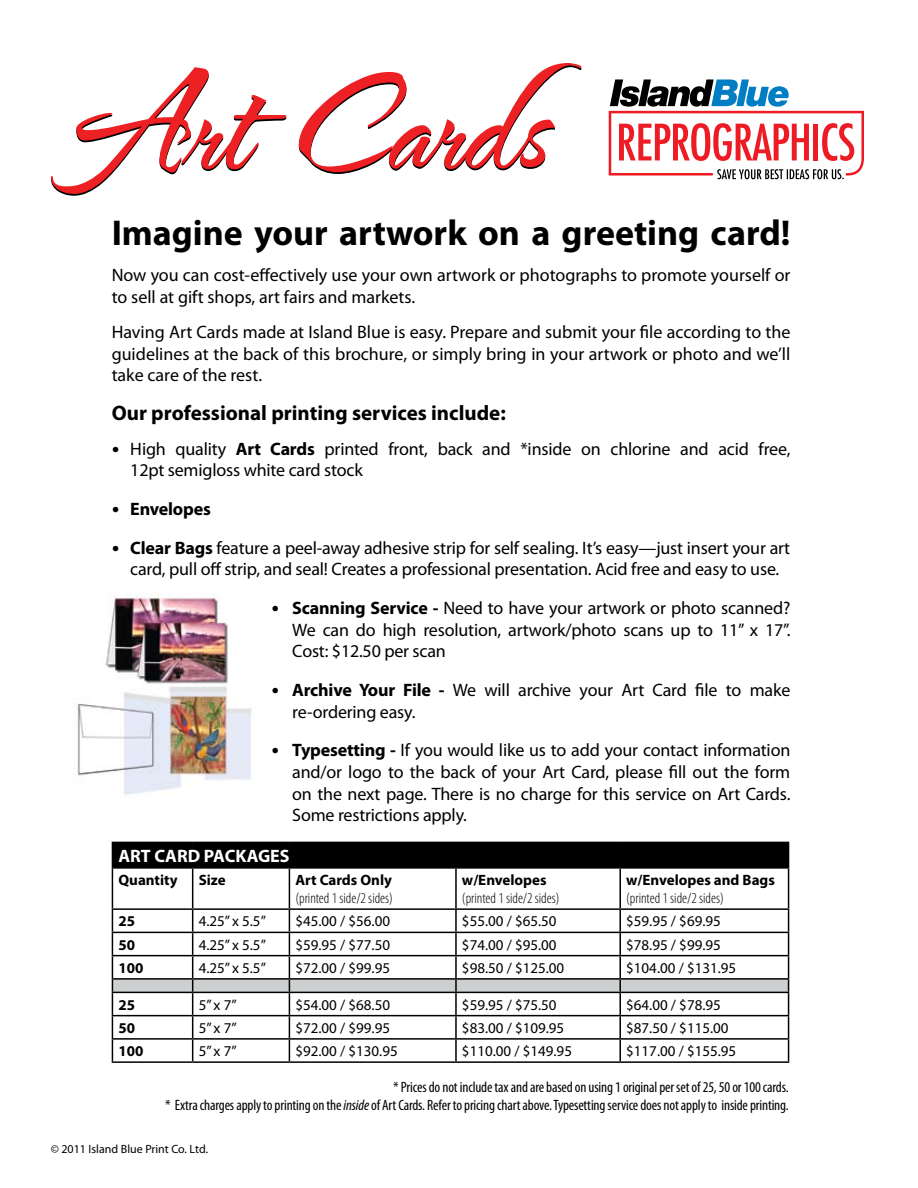
<style>
.page{position:relative;width:918px;height:1188px;background:#fff}
.page>*{position:absolute;margin:0;border:0;box-sizing:border-box;transform-origin:0 0}
.t1{font:700 36px "Myriad Pro";color:#000}
.t2{font:700 21px "Myriad Pro";color:#000}
.t3{font:18px/21.6px "Myriad Pro";letter-spacing:-.01em;color:#000}
.t4{font:700 18px "Myriad Pro";color:#fff}
.t5{font:700 18px "Myriad Pro";letter-spacing:-.01em;color:#000}
.t6{font:15px "Myriad Pro";color:#000}
.t7{font:condensed 15px/18px "Myriad Pro";letter-spacing:-.01em;color:#000;text-align:right}
.t8{font:700 15px "Myriad Pro";color:#000}
.t9{font:300 condensed 15px "Myriad Pro";color:#000}
.t10{font:12px "Myriad Pro";color:#000}
.s1{font-weight:700;font-size:21px}
.s2{font-weight:700}
.s3{font-size:21px}
.s4{font-style:italic}
</style>
<div class="page">
<svg style="left:609px;top:80px;width:255px;height:99px"></svg>
<svg style="left:51px;top:67px;width:235px;height:129px"></svg>
<svg style="left:299px;top:63px;width:282px;height:111px"></svg>
<div style="left:112px;top:842px;width:677px;height:25px;background:#000"></div>
<hr style="left:112px;top:867px;width:81px;height:2px;background:#000">
<hr style="left:112px;top:869px;width:1px;height:39px;background:#000">
<hr style="left:193px;top:867px;width:96px;height:2px;background:#000">
<hr style="left:192px;top:869px;width:1px;height:39px;background:#000">
<hr style="left:289px;top:867px;width:167px;height:2px;background:#000">
<hr style="left:289px;top:869px;width:1px;height:39px;background:#000">
<hr style="left:456px;top:867px;width:164px;height:2px;background:#000">
<hr style="left:455px;top:869px;width:2px;height:39px;background:#000">
<hr style="left:620px;top:867px;width:169px;height:2px;background:#000">
<hr style="left:619px;top:869px;width:2px;height:39px;background:#000">
<hr style="left:788px;top:869px;width:1px;height:39px;background:#000">
<hr style="left:112px;top:908px;width:81px;height:2px;background:#000">
<hr style="left:193px;top:908px;width:96px;height:2px;background:#000">
<hr style="left:289px;top:908px;width:167px;height:2px;background:#000">
<hr style="left:456px;top:908px;width:164px;height:2px;background:#000">
<hr style="left:620px;top:908px;width:169px;height:2px;background:#000">
<svg style="left:112px;top:910px;width:677px;height:151px"></svg>
<hr style="left:112px;top:1061px;width:81px;height:2px;background:#000">
<hr style="left:193px;top:1061px;width:96px;height:2px;background:#000">
<hr style="left:289px;top:1061px;width:167px;height:2px;background:#000">
<hr style="left:456px;top:1061px;width:164px;height:2px;background:#000">
<hr style="left:620px;top:1061px;width:169px;height:2px;background:#000">
<img style="left:74px;top:593px;width:178px;height:202px">
<h1 class="t1" style="left:112px;top:213px;width:680px">Imagine your artwork on a greeting card!</h1>
<p class="t3" style="left:112px;top:265px;width:680px">Now you can cost-effectively use your own artwork or photographs to promote yourself or to sell at gift shops, art fairs and markets.</p>
<p class="t3" style="left:112px;top:322px;width:680px;text-align:justify">Having Art Cards made at Island Blue is easy. Prepare and submit your file according to the guidelines at the back of this brochure, or simply bring in your artwork or photo and we’ll take care of the rest.</p>
<p class="t2" style="left:112px;top:401px;width:396px">Our professional printing services include:</p>
<p class="t3" style="left:130px;top:438px;width:662px;text-indent:-18px"><span class="s1">•</span> High quality <span class="s2">Art Cards</span> printed front, back and *inside on chlorine and acid free,<br>12pt semigloss white card stock</p>
<p class="t5" style="left:112px;top:499px;width:100px"><span class="s3">•</span> Envelopes</p>
<p class="t3" style="left:112px;top:537px;width:679px;text-align:center"><span class="s1">•</span> <span class="s2">Clear Bags</span> feature a peel-away adhesive strip for self sealing. It’s easy—just insert your art card, pull off strip, and seal! Creates a professional presentation. Acid free and easy to use.</p>
<p class="t3" style="left:292px;top:598px;width:500px;text-align:justify;text-indent:-20px"><span class="s1">•</span> <span class="s2">Scanning Service -</span> Need to have your artwork or photo scanned?<br>We can do high resolution, artwork/photo scans up to 11” x 17”.<br>Cost: $12.50 per scan</p>
<p class="t3" style="left:292px;top:680px;width:500px;text-indent:-20px"><span class="s1">•</span> <span class="s2">Archive Your File -</span> We will archive your Art Card file to make re-ordering easy.</p>
<p class="t3" style="left:292px;top:740px;width:500px;text-align:justify;text-indent:-20px"><span class="s1">•</span> <span class="s2">Typesetting -</span> If you would like us to add your contact information and/or logo to the back of your Art Card, please fill out the form on the next page. There is no charge for this service on Art Cards.<br>Some restrictions apply.</p>
<p class="t4" style="left:118px;top:846px;width:173px">ART CARD PACKAGES</p>
<p class="t8" style="left:118px;top:872px;width:61px">Quantity</p>
<p class="t8" style="left:199px;top:872px;width:29px">Size</p>
<p class="t8" style="left:295px;top:872px;width:98px">Art Cards Only</p>
<p class="t9" style="left:295px;top:890px;width:99px">(printed 1 side/2 sides)</p>
<p class="t8" style="left:462px;top:872px;width:86px">w/Envelopes</p>
<p class="t9" style="left:462px;top:890px;width:99px">(printed 1 side/2 sides)</p>
<p class="t8" style="left:626px;top:872px;width:150px">w/Envelopes and Bags</p>
<p class="t9" style="left:626px;top:890px;width:99px">(printed 1 side/2 sides)</p>
<p class="t8" style="left:118px;top:913px;width:18px">25</p>
<p class="t6" style="left:199px;top:913px;width:69px">4.25” x 5.5”</p>
<p class="t6" style="left:295px;top:913px;width:96px">$45.00 / $56.00</p>
<p class="t6" style="left:462px;top:913px;width:96px">$55.00 / $65.50</p>
<p class="t6" style="left:626px;top:913px;width:96px">$59.95 / $69.95</p>
<p class="t8" style="left:118px;top:936px;width:18px">50</p>
<p class="t6" style="left:199px;top:936px;width:69px">4.25” x 5.5”</p>
<p class="t6" style="left:295px;top:936px;width:96px">$59.95 / $77.50</p>
<p class="t6" style="left:462px;top:936px;width:96px">$74.00 / $95.00</p>
<p class="t6" style="left:626px;top:936px;width:96px">$78.95 / $99.95</p>
<p class="t8" style="left:118px;top:959px;width:26px">100</p>
<p class="t6" style="left:199px;top:960px;width:69px">4.25” x 5.5”</p>
<p class="t6" style="left:295px;top:960px;width:96px">$72.00 / $99.95</p>
<p class="t6" style="left:462px;top:960px;width:104px">$98.50 / $125.00</p>
<p class="t6" style="left:626px;top:960px;width:112px">$104.00 / $131.95</p>
<p class="t8" style="left:118px;top:996px;width:18px">25</p>
<p class="t6" style="left:199px;top:996px;width:40px">5” x 7”</p>
<p class="t6" style="left:295px;top:996px;width:96px">$54.00 / $68.50</p>
<p class="t6" style="left:462px;top:996px;width:96px">$59.95 / $75.50</p>
<p class="t6" style="left:626px;top:996px;width:96px">$64.00 / $78.95</p>
<p class="t8" style="left:118px;top:1019px;width:18px">50</p>
<p class="t6" style="left:199px;top:1020px;width:40px">5” x 7”</p>
<p class="t6" style="left:295px;top:1020px;width:96px">$72.00 / $99.95</p>
<p class="t6" style="left:462px;top:1020px;width:104px">$83.00 / $109.95</p>
<p class="t6" style="left:626px;top:1020px;width:104px">$87.50 / $115.00</p>
<p class="t8" style="left:118px;top:1043px;width:26px">100</p>
<p class="t6" style="left:199px;top:1043px;width:40px">5” x 7”</p>
<p class="t6" style="left:295px;top:1043px;width:104px">$92.00 / $130.95</p>
<p class="t6" style="left:462px;top:1043px;width:112px">$110.00 / $149.95</p>
<p class="t6" style="left:626px;top:1043px;width:112px">$117.00 / $155.95</p>
<p class="t7" style="left:165px;top:1078px;width:625px">* Prices do not include tax and are based on using 1 original per set of 25, 50 or 100 cards.<br>* Extra charges apply to printing on the <span class="s4">inside</span> of Art Cards. Refer to pricing chart above. Typesetting service does not apply to inside printing.</p>
<p class="t10" style="left:51px;top:1143px;width:159px">© 2011 Island Blue Print Co. Ltd.</p>
</div>
